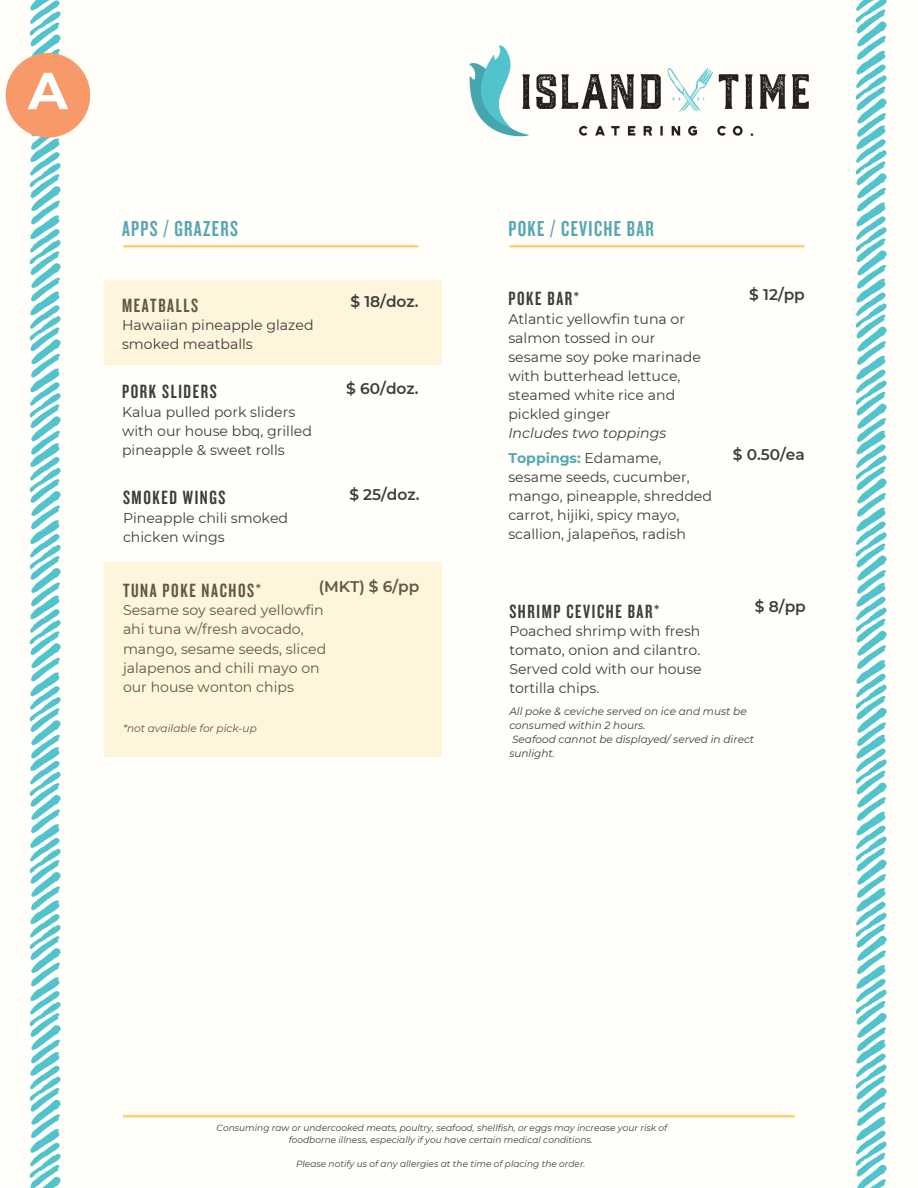
<style>
.page{position:relative;width:918px;height:1188px;background:#fffef8}
.page>*{position:absolute;margin:0;border:0;box-sizing:border-box;transform-origin:0 0}
.t1{font:700 52.05px "Montserrat";color:#fff}
.t2{font:22.5px "Knockout 48";letter-spacing:.06em;color:#57a7b3}
.t3{font:19.95px "Knockout 48";letter-spacing:.08em;color:#3d3d3d}
.t4{font:600 15.45px "Montserrat";color:#3d3d3d}
.t5{font:14.1px/19.2px "Montserrat";color:#3d3d3d}
.t6{font:italic 10.5px/14px "Montserrat";color:#3d3d3d}
.t7{font:italic 9px/12px "Montserrat";color:#3d3d3d;text-align:center}
.s1{font-style:italic}
.s2{font-weight:700;color:#57a7b3}
</style>
<div class="page">
<hr style="left:124px;top:245px;width:293px;height:2px;background:#fc6">
<img style="left:5px;top:0;width:85px;height:1188px">
<div style="left:104px;top:280px;width:338px;height:84px;background:#fff4dc"></div>
<img style="left:855px;top:0;width:32px;height:1188px">
<hr style="left:510px;top:245px;width:294px;height:2px;background:#fc6">
<img style="left:469px;top:45px;width:340px;height:92px">
<div style="left:104px;top:563px;width:338px;height:193px;background:#fff4dc"></div>
<div style="left:6px;top:53px;width:84px;height:85px;background:#f79968;border-radius:50%"></div>
<hr style="left:123px;top:1115px;width:672px;height:2px;background:#fc6">
<h3 class="t1" style="left:28px;top:59px;width:41px">A</h3>
<p class="t2" style="left:122px;top:214px;width:118px">APPS / GRAZERS</p>
<p class="t3" style="left:122px;top:293px;width:78px">MEATBALLS</p>
<p class="t5" style="left:122px;top:316px;width:193px">Hawaiian pineapple glazed smoked meatballs</p>
<p class="t3" style="left:122px;top:379px;width:96px">PORK SLIDERS</p>
<h1 class="t5" style="left:122px;top:402px;width:191px">Kalua pulled pork sliders with our house bbq, grilled pineapple &amp; sweet rolls</h1>
<p class="t3" style="left:123px;top:485px;width:104px">SMOKED WINGS</p>
<h2 class="t5" style="left:123px;top:508px;width:167px">Pineapple chili smoked chicken wings</h2>
<h1 class="t4" style="left:350px;top:292px;width:70px">$ 18/doz.</h1>
<p class="t4" style="left:346px;top:379px;width:74px">$ 60/doz.</p>
<h3 class="t4" style="left:349px;top:485px;width:72px">$ 25/doz.</h3>
<h3 class="t4" style="left:319px;top:577px;width:102px">(MKT) $ 6/pp</h3>
<h4 class="t3" style="left:123px;top:578px;width:140px">TUNA POKE NACHOS*</h4>
<h2 class="t5" style="left:123px;top:601px;width:205px">Sesame soy seared yellowfin ahi tuna w/fresh avocado, mango, sesame seeds, sliced jalapenos and chili mayo on our house wonton chips</h2>
<h4 class="t6" style="left:123px;top:721px;width:135px">*not available for pick-up</h4>
<h4 class="t2" style="left:508px;top:214px;width:147px">POKE / CEVICHE BAR</h4>
<h3 class="t3" style="left:508px;top:286px;width:72px">POKE BAR*</h3>
<h4 class="t5" style="left:508px;top:309px;width:194px">Atlantic yellowfin tuna or salmon tossed in our sesame soy poke marinade with butterhead lettuce, steamed white rice and pickled ginger<br><span class="s1">Includes two toppings</span></h4>
<h2 class="t4" style="left:749px;top:285px;width:57px">$ 12/pp</h2>
<h4 class="t5" style="left:508px;top:448px;width:205px"><span class="s2">Toppings:</span> Edamame, sesame seeds, cucumber, mango, pineapple, shredded carrot, hijiki, spicy mayo, scallion, jalapeños, radish</h4>
<h2 class="t4" style="left:733px;top:445px;width:74px">$ 0.50/ea</h2>
<h3 class="t3" style="left:509px;top:599px;width:152px">SHRIMP CEVICHE BAR*</h3>
<h4 class="t5" style="left:509px;top:621px;width:194px;text-align:justify">Poached shrimp with fresh tomato, onion and cilantro.<br>Served cold with our house tortilla chips.</h4>
<h5 class="t4" style="left:755px;top:597px;width:52px">$ 8/pp</h5>
<h3 class="t6" style="left:509px;top:705px;width:246px">All poke &amp; ceviche served on ice and must be consumed within 2 hours.<br>Seafood cannot be displayed/ served in direct sunlight.</h3>
<h2 class="t7" style="left:217px;top:1121px;width:452px">Consuming raw or undercooked meats, poultry, seafood, shellfish, or eggs may increase your risk of foodborne illness, especially if you have certain medical conditions.</h2>
<h3 class="t7" style="left:296px;top:1157px;width:291px">Please notify us of any allergies at the time of placing the order.</h3>
</div>
